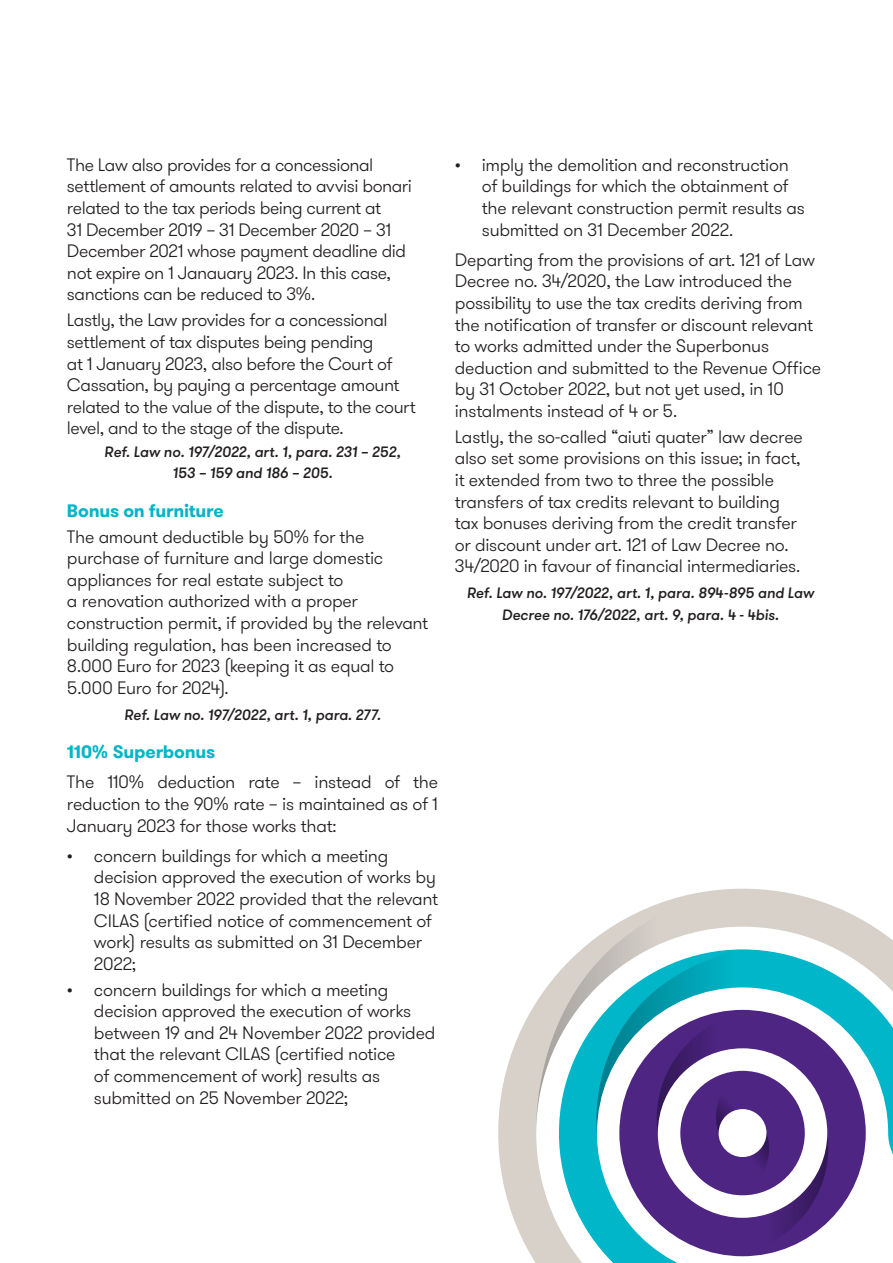
<style>
.page{position:relative;width:893px;height:1263px;background:#fff}
.page>*{position:absolute;margin:0;border:0;box-sizing:border-box;transform-origin:0 0}
.t1{font:300 18px/21.6px "GT Walsheim Pro";letter-spacing:-.02em;color:#231f20}
.t2{font:700 18px "GT Walsheim Pro";letter-spacing:-.01em;color:#00b6c8}
.t3{font:italic 500 15px/21.6px "GT Walsheim Pro";letter-spacing:-.005em;color:#231f20;text-align:center}
</style>
<div class="page">
<svg style="left:498px;top:889px;width:395px;height:373px"></svg>
<svg style="left:828px;top:1010px;width:38px;height:246px"></svg>
<svg style="left:536px;top:889px;width:206px;height:244px"></svg>
<svg style="left:596px;top:949px;width:232px;height:307px"></svg>
<p class="t1" style="left:67px;top:154px;width:347px">The Law also provides for a concessional settlement of amounts related to avvisi bonari related to the tax periods being current at<br>31 December 2019 – 31 December 2020 – 31<br>December 2021 whose payment deadline did not expire on 1 Janauary 2023. In this case, sanctions can be reduced to 3%.</p>
<p class="t1" style="left:67px;top:310px;width:350px">Lastly, the Law provides for a concessional settlement of tax disputes being pending<br>at 1 January 2023, also before the Court of Cassation, by paying a percentage amount related to the value of the dispute, to the court level, and to the stage of the dispute.</p>
<p class="t3" style="left:104px;top:441px;width:298px">Ref. Law no. 197/2022, art. 1, para. 231 – 252,</p>
<p class="t3" style="left:172px;top:462px;width:162px">153 – 159 and 186 – 205.</p>
<p class="t2" style="left:67px;top:499px;width:159px">Bonus on furniture</p>
<p class="t1" style="left:67px;top:526px;width:363px">The amount deductible by 50% for the purchase of furniture and large domestic appliances for real estate subject to<br>a renovation authorized with a proper construction permit, if provided by the relevant building regulation, has been increased to 8.000 Euro for 2023 (keeping it as equal to 5.000 Euro for 2024).</p>
<p class="t3" style="left:124px;top:704px;width:258px">Ref. Law no. 197/2022, art. 1, para. 277.</p>
<p class="t2" style="left:67px;top:740px;width:150px">110% Superbonus</p>
<p class="t1" style="left:67px;top:772px;width:373px;text-align:justify">The 110% deduction rate – instead of the reduction to the 90% rate – is maintained as of 1<br>January 2023 for those works that:</p>
<p class="t1" style="left:94px;top:845px;width:346px;text-indent:-27px">• concern buildings for which a meeting decision approved the execution of works by 18 November 2022 provided that the relevant CILAS (certified notice of commencement of work) results as submitted on 31 December 2022;</p>
<p class="t1" style="left:94px;top:979px;width:343px;text-indent:-27px">• concern buildings for which a meeting decision approved the execution of works between 19 and 24 November 2022 provided that the relevant CILAS (certified notice<br>of commencement of work) results as submitted on 25 November 2022;</p>
<p class="t1" style="left:482px;top:154px;width:324px;text-indent:-27px">• imply the demolition and reconstruction of buildings for which the obtainment of the relevant construction permit results as submitted on 31 December 2022.</p>
<p class="t1" style="left:455px;top:249px;width:368px">Departing from the provisions of art. 121 of Law Decree no. 34/2020, the Law introduced the possibility to use the tax credits deriving from the notification of transfer or discount relevant to works admitted under the Superbonus deduction and submitted to the Revenue Office by 31 October 2022, but not yet used, in 10 instalments instead of 4 or 5.</p>
<p class="t1" style="left:455px;top:426px;width:349px">Lastly, the so-called “aiuti quater” law decree also set some provisions on this issue; in fact, it extended from two to three the possible transfers of tax credits relevant to building tax bonuses deriving from the credit transfer or discount under art. 121 of Law Decree no.<br>34/2020 in favour of financial intermediaries.</p>
<p class="t3" style="left:467px;top:583px;width:349px">Ref. Law no. 197/2022, art. 1, para. 894-895 and Law<br>Decree no. 176/2022, art. 9, para. 4 - 4bis.</p>
</div>
